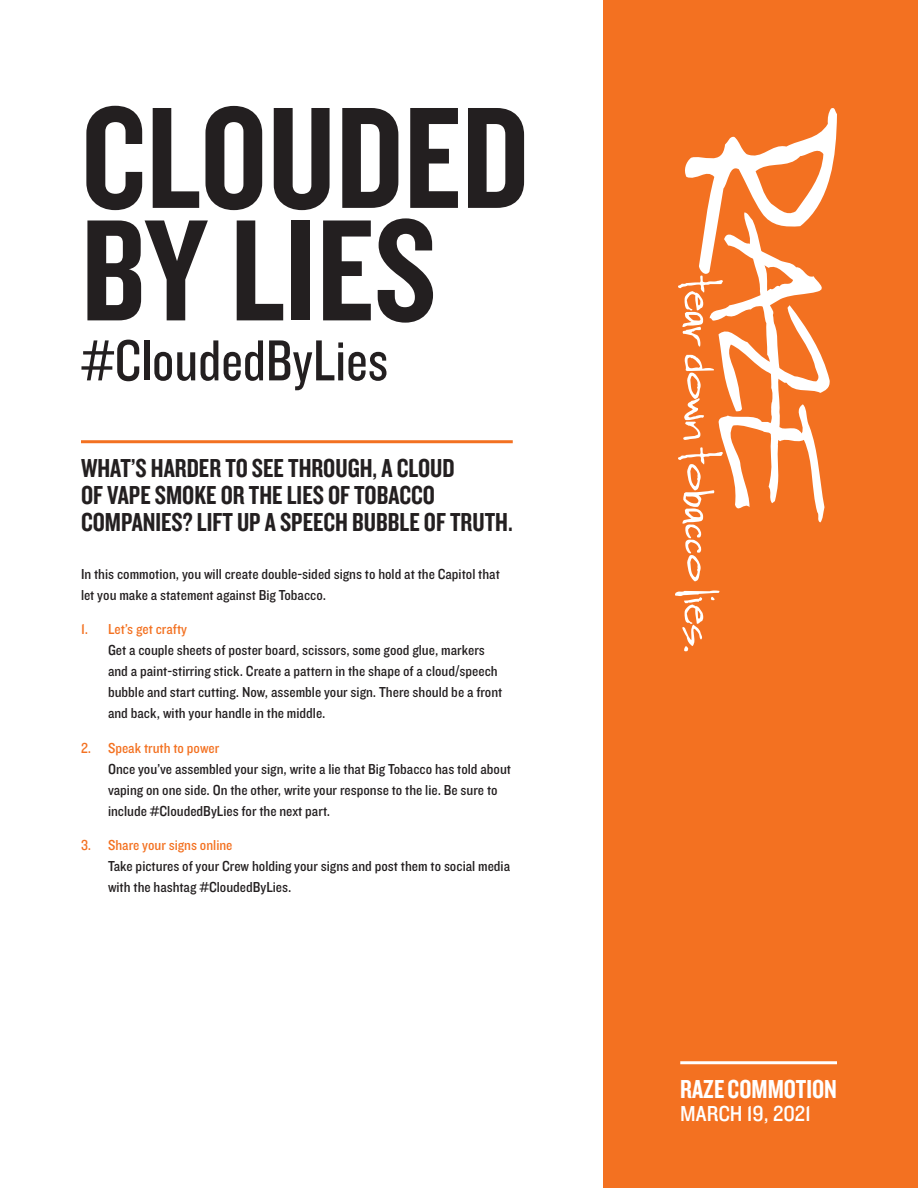
<style>
.page{position:relative;width:918px;height:1188px;background:#fff}
.page>*{position:absolute;margin:0;border:0;box-sizing:border-box;transform-origin:0 0}
.t1{font:150px/112.5px "Knockout HTF49 Liteweight";color:#231f20}
.t2{font:60px "Knockout HTF29 Junior Liteweight";color:#231f20}
.t3{font:27px/27px "Knockout HTF49 Liteweight";color:#231f20}
.t4{font:27px "Knockout HTF49 Liteweight";color:#fff}
.t5{font:22.5px "Knockout HTF30 Junior Welterwt";color:#fff}
.t6{font:15px/21px "Knockout HTF30 Junior Welterwt";color:#231f20}
.s1{color:#f37121}
</style>
<div class="page">
<hr style="left:81px;top:440px;width:432px;height:3px;background:#f37121">
<div style="left:603px;top:0;width:315px;height:1188px;background:#f37121"></div>
<hr style="left:680px;top:1061px;width:157px;height:3px;background:#fff">
<svg style="left:678px;top:108px;width:159px;height:473px"></svg>
<svg style="left:675px;top:591px;width:44px;height:60px"></svg>
<p class="t1" style="left:81px;top:106px;width:450px">CLOUDED<br>BY LIES</p>
<p class="t2" style="left:81px;top:330px;width:309px">#CloudedByLies</p>
<p class="t3" style="left:81px;top:455px;width:433px">WHAT’S HARDER TO SEE THROUGH, A CLOUD<br>OF VAPE SMOKE OR THE LIES OF TOBACCO<br>COMPANIES? LIFT UP A SPEECH BUBBLE OF TRUTH.</p>
<p class="t6" style="left:81px;top:564px;width:420px">In this commotion, you will create double-sided signs to hold at the Capitol that let you make a statement against Big Tobacco.</p>
<p class="t6" style="left:108px;top:620px;width:396px;text-indent:-27px"><span class="s1">1. Let’s get crafty<br></span>Get a couple sheets of poster board, scissors, some good glue, markers and a paint-stirring stick. Create a pattern in the shape of a cloud/speech bubble and start cutting. Now, assemble your sign. There should be a front and back, with your handle in the middle.</p>
<p class="t6" style="left:108px;top:738px;width:405px;text-indent:-27px"><span class="s1">2. Speak truth to power<br></span>Once you’ve assembled your sign, write a lie that Big Tobacco has told about vaping on one side. On the other, write your response to the lie. Be sure to include #CloudedByLies for the next part.</p>
<p class="t6" style="left:108px;top:836px;width:404px;text-indent:-27px"><span class="s1">3. Share your signs online<br></span>Take pictures of your Crew holding your signs and post them to social media with the hashtag #CloudedByLies.</p>
<p class="t4" style="left:680px;top:1075px;width:158px">RAZE COMMOTION</p>
<p class="t5" style="left:680px;top:1101px;width:132px">MARCH 19, 2021</p>
</div>
